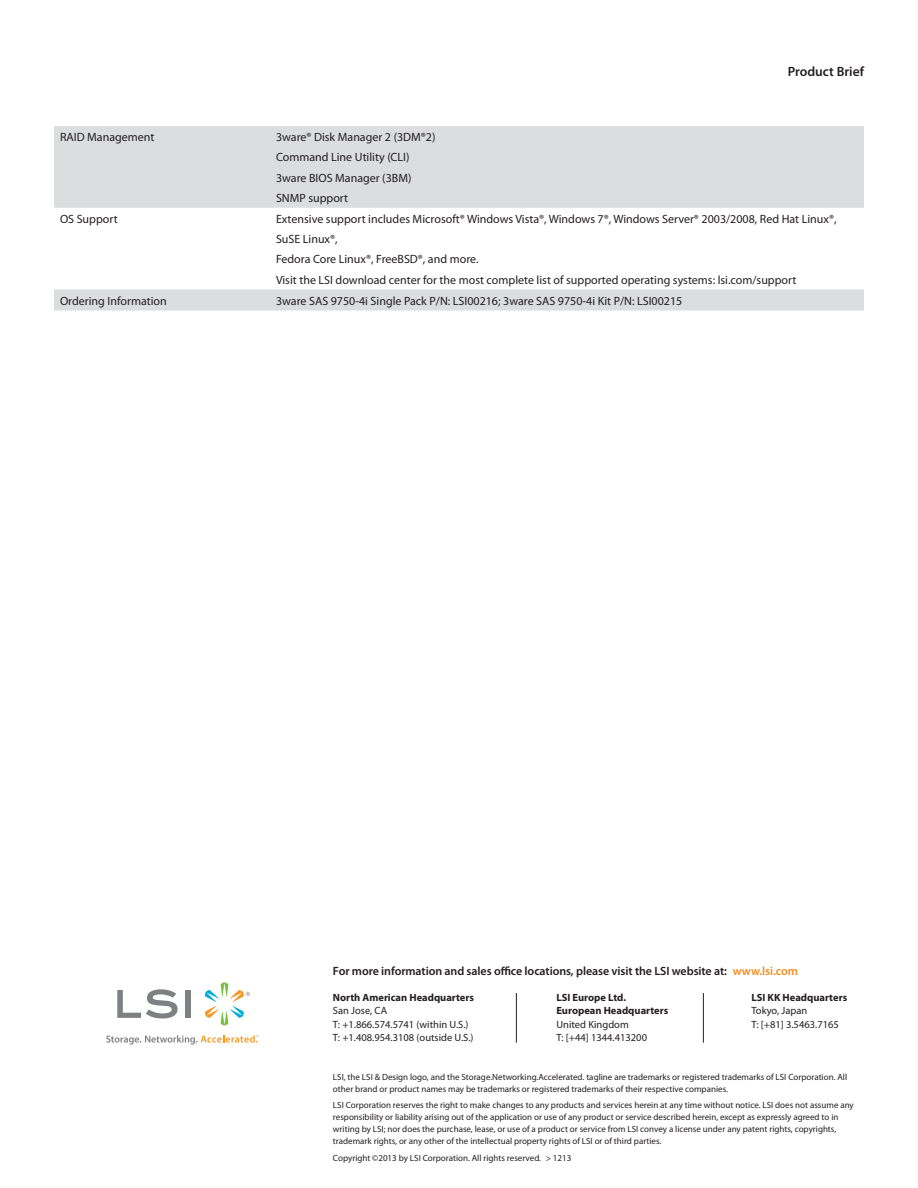
<style>
.page{position:relative;width:918px;height:1188px;background:#fff}
.page>*{position:absolute;margin:0;border:0;box-sizing:border-box;transform-origin:0 0}
.t1{font:600 13.5px "Myriad Pro";color:#231f20}
.Chart_Body_Text_8_13{font:12px/20.2px "Myriad Pro";color:#231f20}
.t2{font:600 12px "Myriad Pro";letter-spacing:-.005em;color:#231f20}
.t3{font:10.5px/13.5px "Myriad Pro";color:#231f20}
.t4{font:700 10.5px/13.5px "Myriad Pro";color:#231f20}
.t5{font:9px/12px "Myriad Pro";color:#231f20}
.s1{color:#f68b1f}
</style>
<div class="page">
<svg style="left:117px;top:989px;width:61px;height:29px"></svg>
<div style="left:186px;top:990px;width:5px;height:28px;background:#7e8083"></div>
<svg style="left:205px;top:982px;width:45px;height:43px"></svg>
<svg style="left:106px;top:1035px;width:152px;height:10px"></svg>
<hr style="left:516px;top:993px;width:1px;height:50px;background:#231f20">
<hr style="left:703px;top:993px;width:1px;height:50px;background:#231f20">
<svg style="left:54px;top:126px;width:810px;height:184px;fill:#dcdddf"></svg>
<h1 class="t1" style="left:788px;top:63px;width:78px">Product Brief</h1>
<p class="Chart_Body_Text_8_13" style="left:60px;top:127px;width:96px">RAID Management</p>
<p class="Chart_Body_Text_8_13" style="left:276px;top:127px;width:161px">3ware® Disk Manager 2 (3DM®2)</p>
<p class="Chart_Body_Text_8_13" style="left:276px;top:147px;width:135px">Command Line Utility (CLI)</p>
<p class="Chart_Body_Text_8_13" style="left:276px;top:167px;width:137px">3ware BIOS Manager (3BM)</p>
<p class="Chart_Body_Text_8_13" style="left:276px;top:187px;width:74px">SNMP support</p>
<p class="Chart_Body_Text_8_13" style="left:60px;top:208px;width:59px">OS Support</p>
<p class="Chart_Body_Text_8_13" style="left:276px;top:208px;width:562px">Extensive support includes Microsoft® Windows Vista®, Windows 7®, Windows Server® 2003/2008, Red Hat Linux®,<br>SuSE Linux®,</p>
<p class="Chart_Body_Text_8_13" style="left:276px;top:249px;width:204px">Fedora Core Linux®, FreeBSD®, and more.</p>
<p class="Chart_Body_Text_8_13" style="left:276px;top:269px;width:522px">Visit the LSI download center for the most complete list of supported operating systems: lsi.com/support</p>
<p class="Chart_Body_Text_8_13" style="left:60px;top:290px;width:108px">Ordering Information</p>
<p class="Chart_Body_Text_8_13" style="left:276px;top:290px;width:408px">3ware SAS 9750-4i Single Pack P/N: LSI00216; 3ware SAS 9750-4i Kit P/N: LSI00215</p>
<h2 class="t2" style="left:333px;top:963px;width:466px">For more information and sales office locations, please visit the LSI website at: <span class="s1">www.lsi.com</span></h2>
<p class="t4" style="left:333px;top:990px;width:143px">North American Headquarters</p>
<p class="t3" style="left:333px;top:1004px;width:142px">San Jose, CA<br>T: +1.866.574.5741 (within U.S.)<br>T: +1.408.954.3108 (outside U.S.)</p>
<p class="t4" style="left:556px;top:990px;width:113px">LSI Europe Ltd.<br>European Headquarters</p>
<p class="t3" style="left:556px;top:1017px;width:92px">United Kingdom<br>T: [+44] 1344.413200</p>
<p class="t4" style="left:751px;top:990px;width:97px">LSI KK Headquarters</p>
<p class="t3" style="left:751px;top:1004px;width:89px">Tokyo, Japan<br>T: [+81] 3.5463.7165</p>
<p class="t5" style="left:333px;top:1071px;width:516px">LSI, the LSI &amp; Design logo, and the Storage.Networking.Accelerated. tagline are trademarks or registered trademarks of LSI Corporation. All other brand or product names may be trademarks or registered trademarks of their respective companies.</p>
<p class="t5" style="left:333px;top:1099px;width:522px">LSI Corporation reserves the right to make changes to any products and services herein at any time without notice. LSI does not assume any responsibility or liability arising out of the application or use of any product or service described herein, except as expressly agreed to in writing by LSI; nor does the purchase, lease, or use of a product or service from LSI convey a license under any patent rights, copyrights, trademark rights, or any other of the intellectual property rights of LSI or of third parties.</p>
<p class="t5" style="left:333px;top:1152px;width:240px">Copyright ©2013 by LSI Corporation. All rights reserved. &gt; 1213</p>
</div>
